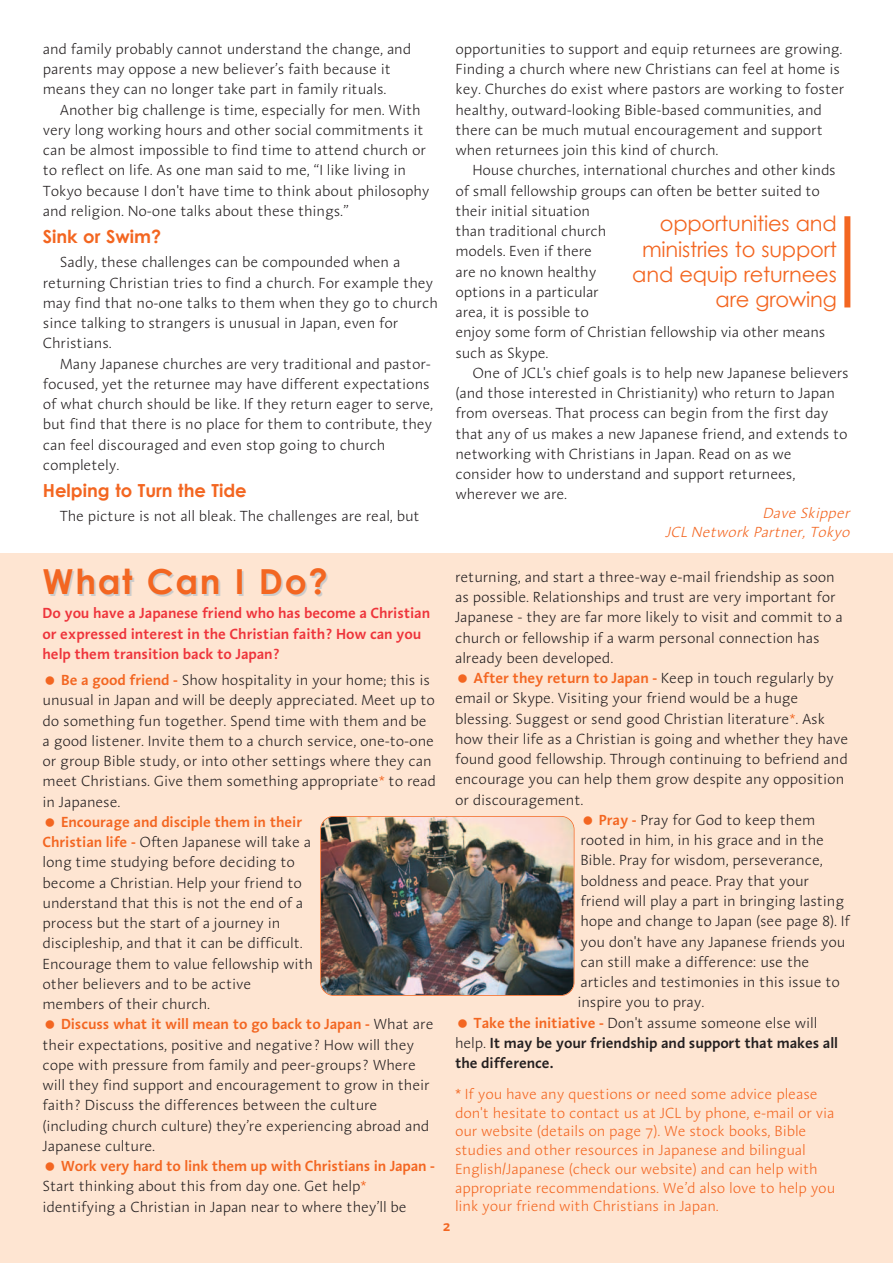
<style>
.page{position:relative;width:893px;height:1263px;background:#fff}
.page>*{position:absolute;margin:0;border:0;box-sizing:border-box;transform-origin:0 0}
.t1{font:700 34.5px "Century Gothic";letter-spacing:.05em;color:#f36621}
.t2{font:21px/25.2px "Century Gothic";letter-spacing:-.01em;color:#f36621;text-align:right}
.t3{font:700 18px "Century Gothic";color:#f36621}
.t4{font:300 15px/20.2px "Linotype Aroma";letter-spacing:-.01em;color:#231f20}
.t5{font:300 15px/18.8px "Linotype Aroma";letter-spacing:-.01em;color:#f36621}
.t6{font:600 15px/20.2px "Linotype Aroma";letter-spacing:-.01em;color:#ee343b}
.t7{font:600 15px "Linotype Aroma";letter-spacing:-.01em;color:#231f20}
.t8{font:600 15px "Linotype Aroma";letter-spacing:-.01em;color:#f36621}
.t9{font:italic 300 15px/18.8px "Linotype Aroma";color:#f36621;text-align:right}
.s1{font-weight:600;color:#f36621}
.s2{color:#f36621}
.s3{font-weight:300;color:#231f20}
.s4{font-weight:300}
</style>
<div class="page">
<div style="left:0;top:553px;width:893px;height:710px;background:#fee5d2"></div>
<div style="left:844px;top:216px;width:6px;height:91px;background:#f36621"></div>
<img style="left:321px;top:817px;width:253px;height:178px;border-radius:13px">
<div style="left:320px;top:816px;width:254px;height:180px;border:2px solid #f36621;border-radius:14px"></div>
<p class="t4" style="left:43px;top:40px;width:370px">and family probably cannot understand the change, and parents may oppose a new believer’s faith because it means they can no longer take part in family rituals.</p>
<p class="t4" style="left:43px;top:101px;width:388px;text-indent:17px">Another big challenge is time, especially for men. With very long working hours and other social commitments it can be almost impossible to find time to attend church or to reflect on life. As one man said to me, “I like living in Tokyo because I don't have time to think about philosophy and religion. No-one talks about these things.”</p>
<p class="t3" style="left:43px;top:225px;width:120px">Sink or Swim?</p>
<p class="t4" style="left:43px;top:254px;width:397px;text-indent:17px">Sadly, these challenges can be compounded when a returning Christian tries to find a church. For example they may find that no-one talks to them when they go to church since talking to strangers is unusual in Japan, even for Christians.</p>
<p class="t4" style="left:43px;top:355px;width:392px;text-indent:17px">Many Japanese churches are very traditional and pastor&shy;focused, yet the returnee may have different expectations of what church should be like. If they return eager to serve, but find that there is no place for them to contribute, they can feel discouraged and even stop going to church completely.</p>
<p class="t3" style="left:43px;top:479px;width:205px">Helping to Turn the Tide</p>
<p class="t4" style="left:60px;top:508px;width:361px">The picture is not all bleak. The challenges are real, but</p>
<h1 class="t1" style="left:43px;top:559px;width:287px">What Can I Do?</h1>
<p class="t6" style="left:43px;top:605px;width:389px">Do you have a Japanese friend who has become a Christian or expressed interest in the Christian faith? How can you help them transition back to Japan?</p>
<p class="t4" style="left:43px;top:671px;width:395px;text-indent:18px"><span class="s1">Be a good friend -</span> Show hospitality in your home; this is unusual in Japan and will be deeply appreciated. Meet up to do something fun together. Spend time with them and be a good listener. Invite them to a church service, one-to-one or group Bible study, or into other settings where they can meet Christians. Give them something appropriate<span class="s2">*</span> to read in Japanese.</p>
<p class="t4" style="left:43px;top:813px;width:272px;text-indent:18px"><span class="s1">Encourage and disciple them in their Christian life -</span> Often Japanese will take a long time studying before deciding to become a Christian. Help your friend to understand that this is not the end of a process but the start of a journey in discipleship, and that it can be difficult.<br>Encourage them to value fellowship with other believers and to be active members of their church.</p>
<p class="t4" style="left:43px;top:1016px;width:393px;text-indent:19px"><span class="s1">Discuss what it will mean to go back to Japan -</span> What are their expectations, positive and negative? How will they cope with pressure from family and peer-groups? Where will they find support and encouragement to grow in their faith? Discuss the differences between the culture (including church culture) they’re experiencing abroad and Japanese culture.</p>
<p class="t4" style="left:43px;top:1157px;width:394px;text-indent:18px"><span class="s1">Work very hard to link them up with Christians in Japan -<br></span>Start thinking about this from day one. Get help<span class="s2">* </span>identifying a Christian in Japan near to where they’ll be</p>
<p class="t4" style="left:455px;top:40px;width:390px">opportunities to support and equip returnees are growing.<br>Finding a church where new Christians can feel at home is key. Churches do exist where pastors are working to foster healthy, outward-looking Bible-based communities, and there can be much mutual encouragement and support when returnees join this kind of church.</p>
<p class="t4" style="left:455px;top:162px;width:382px;text-indent:17px">House churches, international churches and other kinds of small fellowship groups can often be better suited to their initial situation<br>than traditional church<br>models. Even if there<br>are no known healthy<br>options in a particular<br>area, it is possible to<br>enjoy some form of Christian fellowship via other means such as Skype.</p>
<p class="t4" style="left:455px;top:364px;width:395px;text-indent:17px">One of JCL's chief goals is to help new Japanese believers (and those interested in Christianity) who return to Japan from overseas. That process can begin from the first day that any of us makes a new Japanese friend, and extends to networking with Christians in Japan. Read on as we consider how to understand and support returnees, wherever we are.</p>
<p class="t9" style="left:665px;top:505px;width:189px">Dave Skipper<br>JCL Network Partner, Tokyo</p>
<h2 class="t2" style="left:632px;top:211px;width:206px">opportunities and ministries to support and equip returnees are growing</h2>
<p class="t4" style="left:455px;top:568px;width:389px">returning, and start a three-way e-mail friendship as soon as possible. Relationships and trust are very important for Japanese - they are far more likely to visit and commit to a church or fellowship if a warm personal connection has already been developed.</p>
<p class="t8" style="left:474px;top:673px;width:362px">After they return to Japan - <span class="s3">Keep in touch regularly by</span></p>
<p class="t4" style="left:455px;top:690px;width:345px">email or Skype. Visiting your friend would be a huge</p>
<p class="t4" style="left:455px;top:710px;width:372px">blessing. Suggest or send good Christian literature<span class="s2">*</span>. Ask</p>
<p class="t4" style="left:455px;top:730px;width:395px">how their life as a Christian is going and whether they have</p>
<p class="t4" style="left:455px;top:751px;width:394px">found good fellowship. Through continuing to befriend and</p>
<p class="t4" style="left:455px;top:771px;width:391px">encourage you can help them grow despite any opposition</p>
<p class="t4" style="left:455px;top:791px;width:130px">or discouragement.</p>
<p class="t4" style="left:599px;top:811px;width:218px"><span class="s1">Pray -</span> Pray for God to keep them</p>
<p class="t4" style="left:580px;top:832px;width:245px">rooted in him, in his grace and in the</p>
<p class="t4" style="left:580px;top:852px;width:244px">Bible. Pray for wisdom, perseverance,</p>
<p class="t4" style="left:580px;top:872px;width:230px">boldness and peace. Pray that your</p>
<p class="t4" style="left:580px;top:892px;width:265px">friend will play a part in bringing lasting</p>
<p class="t4" style="left:580px;top:913px;width:271px">hope and change to Japan (see page 8). If</p>
<p class="t4" style="left:580px;top:933px;width:267px">you don't have any Japanese friends you</p>
<p class="t4" style="left:580px;top:953px;width:231px">can still make a difference: use the</p>
<p class="t4" style="left:580px;top:973px;width:261px">articles and testimonies in this issue to</p>
<p class="t4" style="left:577px;top:994px;width:128px">inspire you to pray.</p>
<p class="t4" style="left:473px;top:1014px;width:345px"><span class="s1">Take the initiative -</span> Don't assume someone else will</p>
<p class="t7" style="left:455px;top:1038px;width:385px"><span class="s4">help.</span> It may be your friendship and support that makes all</p>
<p class="t7" style="left:455px;top:1058px;width:99px">the difference.</p>
<p class="t5" style="left:455px;top:1086px;width:382px">* If you have any questions or need some advice please don't hesitate to contact us at JCL by phone, e-mail or via our website (details on page 7). We stock books, Bible studies and other resources in Japanese and bilingual English/Japanese (check our website) and can help with appropriate recommendations. We’d also love to help you link your friend with Christians in Japan.</p>
<p class="t8" style="left:443px;top:1221px;width:10px">2</p>
</div>
